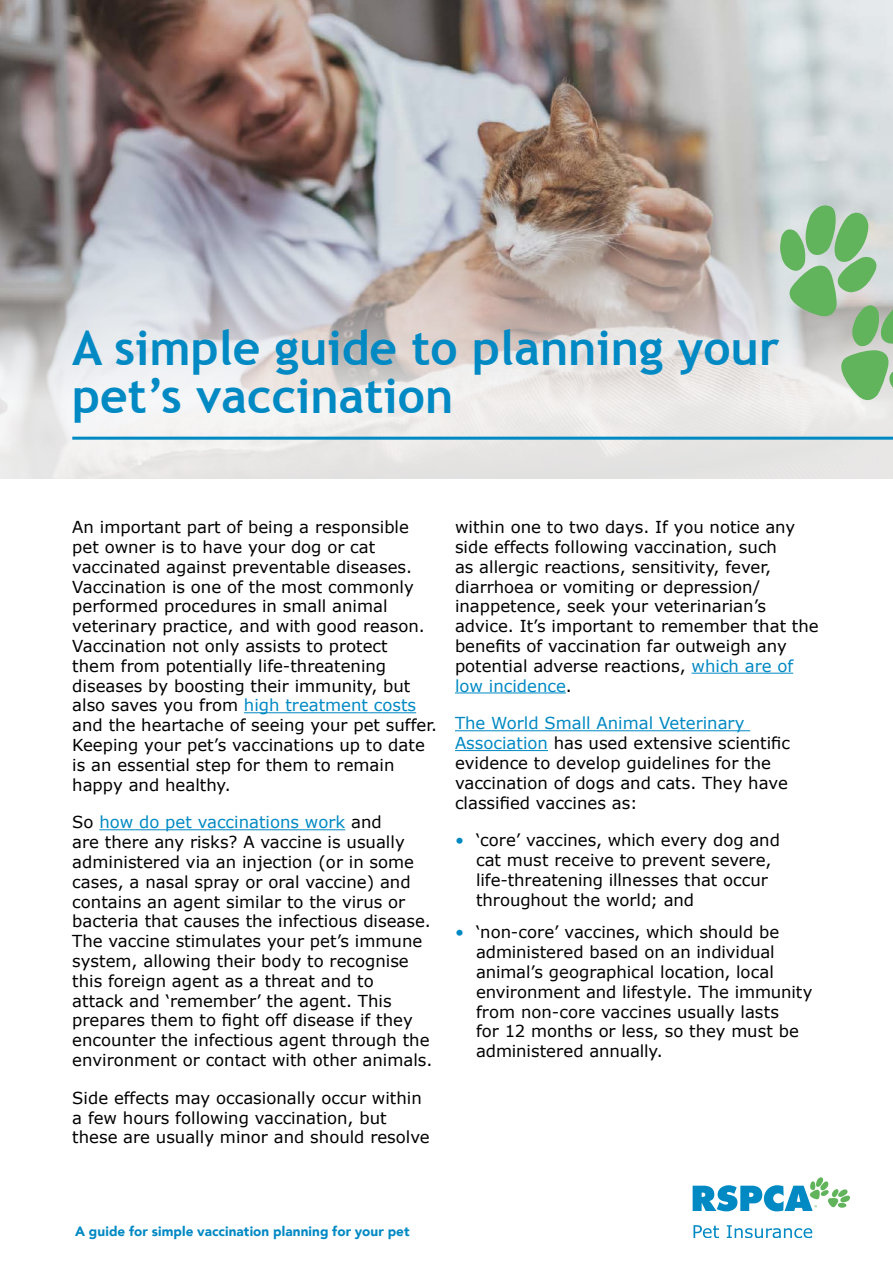
<style>
.page{position:relative;width:893px;height:1263px;background:#fff}
.page>*{position:absolute;margin:0;border:0;box-sizing:border-box;transform-origin:0 0}
.t1{font:700 48px/48px "Trebuchet MS";color:#0089c3}
.t2{font:16.5px/19.8px "Verdana";color:#000}
.t3{font:900 13.5px "Avenir";letter-spacing:.005em;color:#0089c3}
.s1{color:#0089c3}
</style>
<div class="page">
<svg style="left:693px;top:1225px;width:26px;height:13px"></svg>
<svg style="left:727px;top:1225px;width:85px;height:13px"></svg>
<svg style="left:693px;top:1177px;width:157px;height:34px"></svg>
<img style="left:0;top:0;width:893px;height:109px">
<hr style="left:244px;top:712px;width:172px;height:1px;background:#0089c3">
<hr style="left:99px;top:829px;width:246px;height:1px;background:#0089c3">
<hr style="left:691px;top:673px;width:102px;height:1px;background:#0089c3">
<hr style="left:455px;top:692px;width:111px;height:1px;background:#0089c3">
<hr style="left:455px;top:730px;width:295px;height:1px;background:#0089c3">
<hr style="left:455px;top:750px;width:93px;height:1px;background:#0089c3">
<img style="left:0;top:109px;width:893px;height:370px">
<hr style="left:72px;top:437px;width:821px;height:3px;background:#0089c3">
<svg style="left:779px;top:204px;width:114px;height:202px;background:#abcbaa"></svg>
<h1 class="t1" style="left:72px;top:324px;width:709px">A simple guide to planning your pet’s vaccination</h1>
<p class="t2" style="left:72px;top:517px;width:366px">An important part of being a responsible pet owner is to have your dog or cat vaccinated against preventable diseases.<br>Vaccination is one of the most commonly performed procedures in small animal veterinary practice, and with good reason.<br>Vaccination not only assists to protect<br>them from potentially life-threatening diseases by boosting their immunity, but also saves you from <span class="s1">high treatment costs </span>and the heartache of seeing your pet suffer.<br>Keeping your pet’s vaccinations up to date is an essential step for them to remain happy and healthy.</p>
<p class="t2" style="left:72px;top:813px;width:362px">So <span class="s1">how do pet vaccinations work</span> and<br>are there any risks? A vaccine is usually administered via an injection (or in some cases, a nasal spray or oral vaccine) and contains an agent similar to the virus or bacteria that causes the infectious disease.<br>The vaccine stimulates your pet’s immune system, allowing their body to recognise this foreign agent as a threat and to<br>attack and ‘remember’ the agent. This prepares them to fight off disease if they encounter the infectious agent through the environment or contact with other animals.</p>
<p class="t2" style="left:72px;top:1088px;width:359px">Side effects may occasionally occur within a few hours following vaccination, but these are usually minor and should resolve</p>
<p class="t2" style="left:455px;top:517px;width:365px">within one to two days. If you notice any side effects following vaccination, such<br>as allergic reactions, sensitivity, fever, diarrhoea or vomiting or depression/ inappetence, seek your veterinarian’s advice. It’s important to remember that the benefits of vaccination far outweigh any potential adverse reactions, <span class="s1">which are of low incidence</span>.</p>
<p class="t2" style="left:455px;top:714px;width:337px"><span class="s1">The World Small Animal Veterinary Association</span> has used extensive scientific evidence to develop guidelines for the vaccination of dogs and cats. They have classified vaccines as:</p>
<p class="t2" style="left:476px;top:831px;width:305px;text-indent:-21px"><span class="s1">•</span> ‘core’ vaccines, which every dog and cat must receive to prevent severe, life-threatening illnesses that occur throughout the world; and</p>
<p class="t2" style="left:476px;top:923px;width:338px;text-indent:-21px"><span class="s1">•</span> ‘non-core’ vaccines, which should be administered based on an individual animal’s geographical location, local environment and lifestyle. The immunity from non-core vaccines usually lasts<br>for 12 months or less, so they must be administered annually.</p>
<p class="t3" style="left:75px;top:1220px;width:336px">A guide for simple vaccination planning for your pet</p>
</div>
